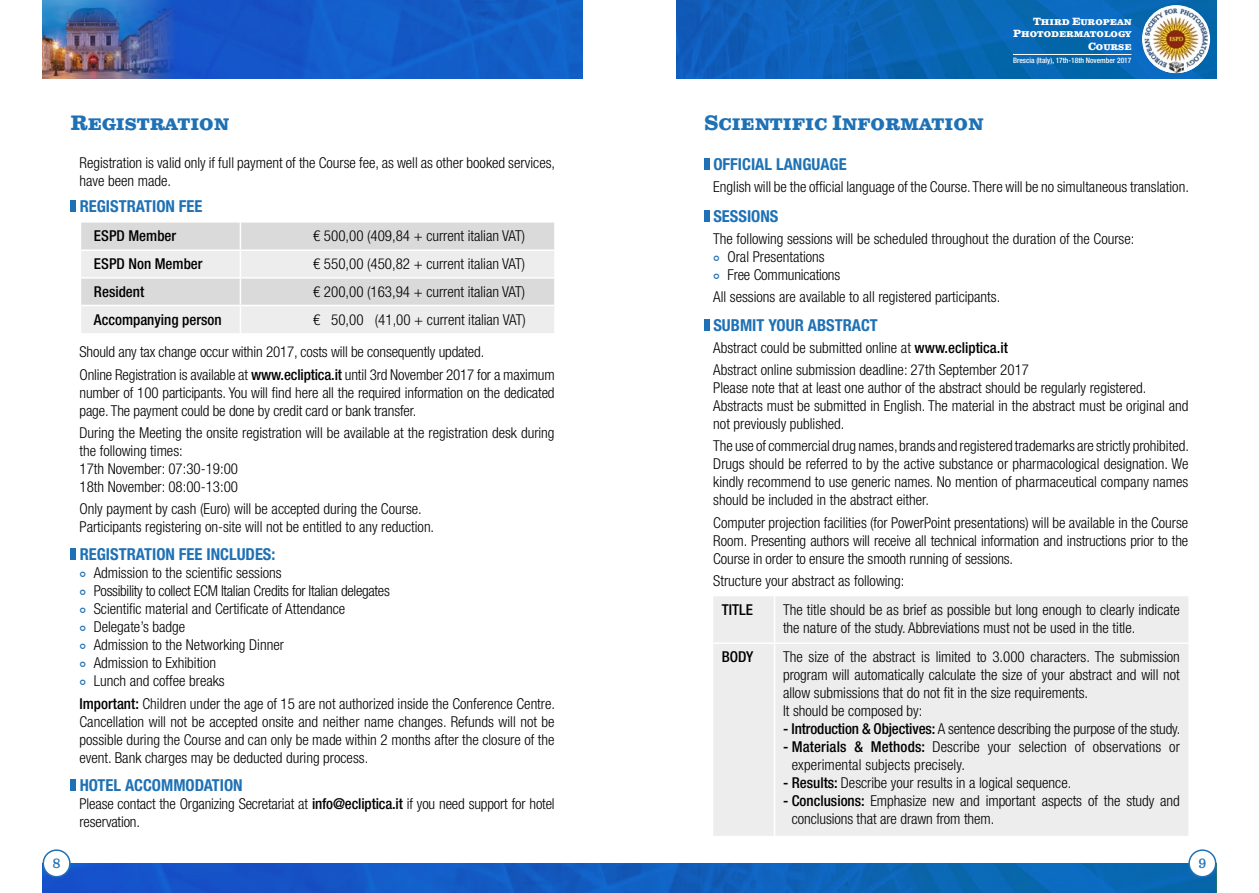
<style>
.page{position:relative;width:1259px;height:893px;background:#fff}
.page>*{position:absolute;margin:0;border:0;box-sizing:border-box;transform-origin:0 0}
.t1{font:700 21px "Clarendon Text Pro";color:#1f71b5;scale:.95 1}
.t2{font:700 condensed 16.5px "Helvetica Neue LT Std";color:#1f71b5}
.t3{font:300 condensed 15px/18px "Helvetica Neue LT Std";color:#000}
.t4{font:500 condensed 15px "Helvetica Neue LT Std";color:#000}
.t5{font:13.5px "Clarendon Text Pro";color:#1f71b5}
.t6{font:700 10.5px/12.6px "Clarendon Text Pro";color:#fff;text-align:right}
.t7{font:500 condensed 7.5px "Helvetica Neue LT Std";color:#fff}
.s1{font-weight:500}
</style>
<div class="page">
<div style="left:71px;top:201px;width:5px;height:11px;background:#1f71b5"></div>
<svg style="left:81px;top:223px;width:473px;height:110px;background:#e4e4e4"></svg>
<hr style="left:81px;top:305px;width:159px;height:1px;background:#fff">
<hr style="left:240px;top:305px;width:314px;height:1px;background:#fff">
<hr style="left:81px;top:277px;width:159px;height:2px;background:#fff">
<hr style="left:240px;top:277px;width:314px;height:2px;background:#fff">
<div style="left:71px;top:548px;width:5px;height:12px;background:#1f71b5"></div>
<div style="left:71px;top:779px;width:5px;height:12px;background:#1f71b5"></div>
<div style="left:704px;top:158px;width:5px;height:12px;background:#1f71b5"></div>
<div style="left:704px;top:210px;width:5px;height:12px;background:#1f71b5"></div>
<div style="left:704px;top:319px;width:5px;height:12px;background:#1f71b5"></div>
<div style="left:713px;top:596px;width:475px;height:240px;background:#ededed"></div>
<hr style="left:774px;top:596px;width:1px;height:46px;background:#fff">
<hr style="left:713px;top:642px;width:61px;height:2px;background:#fff">
<hr style="left:774px;top:642px;width:414px;height:2px;background:#fff">
<hr style="left:774px;top:644px;width:1px;height:192px;background:#fff">
<img style="left:43px;top:863px;width:1173px;height:30px">
<div style="left:43px;top:850px;width:27px;height:27px;background:#fff;border-radius:50%"></div>
<div style="left:43px;top:849px;width:28px;height:28px;border:2px solid #1f71b5;border-radius:50%"></div>
<div style="left:1189px;top:850px;width:26px;height:27px;background:#fff;border-radius:50%"></div>
<div style="left:1188px;top:849px;width:28px;height:28px;border:2px solid #1f71b5;border-radius:50%"></div>
<img style="left:676px;top:0;width:540px;height:79px">
<svg style="left:1142px;top:5px;width:68px;height:68px"></svg>
<img style="left:1144px;top:8px;width:63px;height:65px">
<hr style="left:1013px;top:54px;width:118px;height:1px;background:#fff">
<img style="left:184px;top:0;width:399px;height:79px">
<img style="left:43px;top:0;width:141px;height:79px">
<h1 class="t1" style="left:71px;top:110px;width:168px">Registration</h1>
<p class="t3" style="left:80px;top:154px;width:477px">Registration is valid only if full payment of the Course fee, as well as other booked services, have been made.</p>
<p class="t2" style="left:80px;top:196px;width:124px">REGISTRATION FEE</p>
<p class="t4" style="left:94px;top:227px;width:84px">ESPD Member</p>
<p class="t3" style="left:313px;top:227px;width:213px">€ 500,00 (409,84 + current italian VAT)</p>
<p class="t4" style="left:94px;top:255px;width:110px">ESPD Non Member</p>
<p class="t3" style="left:313px;top:255px;width:213px">€ 550,00 (450,82 + current italian VAT)</p>
<p class="t4" style="left:94px;top:283px;width:52px">Resident</p>
<p class="t3" style="left:313px;top:283px;width:213px">€ 200,00 (163,94 + current italian VAT)</p>
<p class="t4" style="left:94px;top:311px;width:129px">Accompanying person</p>
<p class="t3" style="left:80px;top:303px;width:448px;line-height:32.2px;text-indent:234px">€ 50,00 (41,00 + current italian VAT)<br>Should any tax change occur within 2017, costs will be consequently updated.</p>
<p class="t3" style="left:80px;top:365px;width:476px;text-align:justify">Online Registration is available at <span class="s1">www.ecliptica.it</span> until 3rd November 2017 for a maximum number of 100 participants. You will find here all the required information on the dedicated page. The payment could be done by credit card or bank transfer.</p>
<p class="t3" style="left:80px;top:423px;width:476px">During the Meeting the onsite registration will be available at the registration desk during the following times:<br>17th November: 07:30-19:00<br>18th November: 08:00-13:00</p>
<p class="t3" style="left:80px;top:500px;width:356px">Only payment by cash (Euro) will be accepted during the Course.<br>Participants registering on-site will not be entitled to any reduction.</p>
<p class="t2" style="left:80px;top:544px;width:197px">REGISTRATION FEE INCLUDES:</p>
<p class="t3" style="left:94px;top:564px;width:298px">Admission to the scientific sessions<br>Possibility to collect ECM Italian Credits for Italian delegates Scientific material and Certificate of Attendance Delegate’s badge<br>Admission to the Networking Dinner<br>Admission to Exhibition<br>Lunch and coffee breaks</p>
<p class="t3" style="left:80px;top:694px;width:477px;text-align:justify"><span class="s1">Important:</span> Children under the age of 15 are not authorized inside the Conference Centre.<br>Cancellation will not be accepted onsite and neither name changes. Refunds will not be possible during the Course and can only be made within 2 months after the closure of the event. Bank charges may be deducted during process.</p>
<p class="t2" style="left:80px;top:775px;width:165px">HOTEL ACCOMMODATION</p>
<p class="t3" style="left:80px;top:794px;width:477px">Please contact the Organizing Secretariat at <span class="s1">info@ecliptica.it</span> if you need support for hotel reservation.</p>
<p class="t6" style="left:1013px;top:15px;width:120px">Third European<br>Photodermatology<br>Course</p>
<p class="t7" style="left:1013px;top:56px;width:120px">Brescia (Italy), 17th-18th November 2017</p>
<h1 class="t1" style="left:704px;top:110px;width:295px">Scientific Information</h1>
<p class="t2" style="left:713px;top:154px;width:135px">OFFICIAL LANGUAGE</p>
<p class="t3" style="left:713px;top:177px;width:477px">English will be the official language of the Course. There will be no simultaneous translation.</p>
<p class="t2" style="left:713px;top:206px;width:67px">SESSIONS</p>
<p class="t3" style="left:727px;top:230px;width:408px;text-indent:-14px">The following sessions will be scheduled throughout the duration of the Course:<br>Oral Presentations<br>Free Communications</p>
<p class="t3" style="left:713px;top:288px;width:288px">All sessions are available to all registered participants.</p>
<p class="t2" style="left:713px;top:315px;width:166px">SUBMIT YOUR ABSTRACT</p>
<p class="t3" style="left:713px;top:336px;width:317px;line-height:22.2px">Abstract could be submitted online at <span class="s1">www.ecliptica.it<br></span>Abstract online submission deadline: 27th September 2017</p>
<p class="t3" style="left:713px;top:379px;width:477px">Please note that at least one author of the abstract should be regularly registered.<br>Abstracts must be submitted in English. The material in the abstract must be original and not previously published.</p>
<p class="t3" style="left:713px;top:437px;width:477px;text-align:justify">The use of commercial drug names, brands and registered trademarks are strictly prohibited.<br>Drugs should be referred to by the active substance or pharmacological designation. We kindly recommend to use generic names. No mention of pharmaceutical company names should be included in the abstract either.</p>
<p class="t3" style="left:713px;top:513px;width:476px;text-align:justify">Computer projection facilities (for PowerPoint presentations) will be available in the Course Room. Presenting authors will receive all technical information and instructions prior to the Course in order to ensure the smooth running of sessions.</p>
<p class="t3" style="left:713px;top:572px;width:193px">Structure your abstract as following:</p>
<p class="t4" style="left:722px;top:601px;width:33px">TITLE</p>
<p class="t3" style="left:783px;top:601px;width:398px">The title should be as brief as possible but long enough to clearly indicate the nature of the study. Abbreviations must not be used in the title.</p>
<p class="t4" style="left:722px;top:648px;width:33px">BODY</p>
<p class="t3" style="left:783px;top:648px;width:398px">The size of the abstract is limited to 3.000 characters. The submission program will automatically calculate the size of your abstract and will not allow submissions that do not fit in the size requirements.<br>It should be composed by:</p>
<p class="t3" style="left:783px;top:720px;width:399px"><span class="s1">- Introduction &amp; Objectives:</span> A sentence describing the purpose of the study.</p>
<p class="t3" style="left:792px;top:738px;width:390px;text-indent:-9px"><span class="s1">- Materials &amp; Methods:</span> Describe your selection of observations or experimental subjects precisely.</p>
<p class="t3" style="left:783px;top:774px;width:290px"><span class="s1">- Results:</span> Describe your results in a logical sequence.</p>
<p class="t3" style="left:792px;top:792px;width:389px;text-indent:-9px"><span class="s1">- Conclusions:</span> Emphasize new and important aspects of the study and conclusions that are drawn from them.</p>
<p class="t5" style="left:52px;top:855px;width:10px">8</p>
<p class="t5" style="left:1198px;top:855px;width:10px">9</p>
</div>
